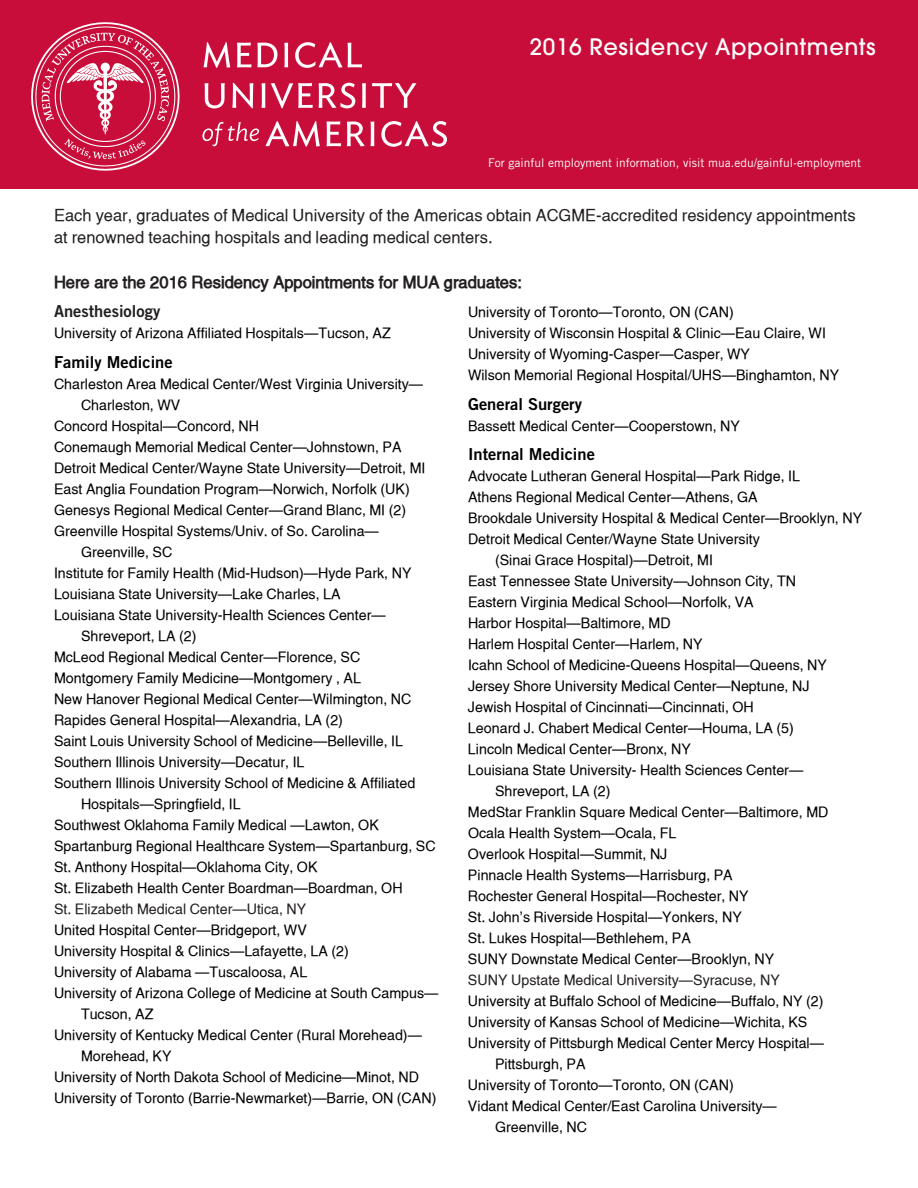
<style>
.page{position:relative;width:918px;height:1188px;background:#fff}
.page>*{position:absolute;margin:0;border:0;box-sizing:border-box;transform-origin:0 0}
.t1{font:500 22.5px "Avant Garde";letter-spacing:.03em;color:#fff}
.Intro_Text{font:16.5px/22.5px "Alps Normal";color:#231f20}
.Intro_Text-2{font:700 16.5px "Alps";color:#231f20}
.Heads{font:16.5px "Trade Gothic Bold Two";color:#000}
.Heads-2{font:16.5px "Trade Gothic Bold Two";color:#231f20}
.Listings{font:14.25px/21px "Alps Normal";color:#000}
.Listings-2{font:14.25px "Alps Normal";color:#231f20}
.answers{font:12px "Trade Gothic";color:#fff}
</style>
<div class="page">
<div style="left:0;top:0;width:918px;height:188px;background:#c80d3a"></div>
<svg style="left:31px;top:22px;width:149px;height:149px"></svg>
<svg style="left:203px;top:42px;width:27px;height:26px"></svg>
<svg style="left:237px;top:43px;width:40px;height:24px"></svg>
<svg style="left:284px;top:43px;width:4px;height:24px"></svg>
<svg style="left:295px;top:42px;width:67px;height:26px"></svg>
<svg style="left:205px;top:83px;width:20px;height:25px"></svg>
<svg style="left:232px;top:83px;width:21px;height:25px"></svg>
<svg style="left:262px;top:83px;width:3px;height:25px"></svg>
<svg style="left:271px;top:83px;width:42px;height:25px"></svg>
<svg style="left:319px;top:83px;width:36px;height:25px"></svg>
<svg style="left:362px;top:83px;width:4px;height:25px"></svg>
<svg style="left:372px;top:83px;width:44px;height:25px"></svg>
<svg style="left:202px;top:122px;width:57px;height:24px"></svg>
<svg style="left:265px;top:121px;width:55px;height:26px"></svg>
<svg style="left:327px;top:121px;width:14px;height:25px"></svg>
<svg style="left:347px;top:121px;width:18px;height:25px"></svg>
<svg style="left:371px;top:121px;width:3px;height:25px"></svg>
<svg style="left:381px;top:121px;width:66px;height:26px"></svg>
<p class="t1" style="left:530px;top:32px;width:347px">2016 Residency Appointments</p>
<p class="answers" style="left:488px;top:156px;width:374px">For gainful employment information, visit mua.edu/gainful-employment</p>
<p class="Intro_Text" style="left:54px;top:204px;width:803px">Each year, graduates of Medical University of the Americas obtain ACGME-accredited residency appointments at renowned teaching hospitals and leading medical centers.</p>
<p class="Intro_Text-2" style="left:54px;top:272px;width:469px">Here are the 2016 Residency Appointments for MUA graduates:</p>
<p class="Heads-2" style="left:54px;top:301px;width:108px">Anesthesiology</p>
<p class="Listings" style="left:54px;top:323px;width:338px">University of Arizona Affiliated Hospitals—Tucson, AZ</p>
<p class="Heads" style="left:54px;top:351px;width:120px">Family Medicine</p>
<p class="Listings" style="left:81px;top:373px;width:344px;text-indent:-27px">Charleston Area Medical Center/West Virginia University—<br>Charleston, WV</p>
<p class="Listings" style="left:54px;top:415px;width:207px">Concord Hospital—Concord, NH</p>
<p class="Listings" style="left:54px;top:436px;width:349px">Conemaugh Memorial Medical Center—Johnstown, PA</p>
<p class="Listings" style="left:54px;top:457px;width:373px">Detroit Medical Center/Wayne State University—Detroit, MI</p>
<p class="Listings" style="left:54px;top:478px;width:357px">East Anglia Foundation Program—Norwich, Norfolk (UK)</p>
<p class="Listings" style="left:54px;top:499px;width:354px">Genesys Regional Medical Center—Grand Blanc, MI (2)</p>
<p class="Listings" style="left:81px;top:520px;width:299px;text-indent:-27px">Greenville Hospital Systems/Univ. of So. Carolina—<br>Greenville, SC</p>
<p class="Listings" style="left:54px;top:562px;width:359px">Institute for Family Health (Mid-Hudson)—Hyde Park, NY</p>
<p class="Listings" style="left:54px;top:583px;width:288px">Louisiana State University—Lake Charles, LA</p>
<p class="Listings" style="left:81px;top:604px;width:306px;text-indent:-27px">Louisiana State University-Health Sciences Center—<br>Shreveport, LA (2)</p>
<p class="Listings" style="left:54px;top:646px;width:308px">McLeod Regional Medical Center—Florence, SC</p>
<p class="Listings" style="left:54px;top:667px;width:309px">Montgomery Family Medicine—Montgomery , AL</p>
<p class="Listings" style="left:54px;top:688px;width:359px">New Hanover Regional Medical Center—Wilmington, NC</p>
<p class="Listings" style="left:54px;top:709px;width:291px">Rapides General Hospital—Alexandria, LA (2)</p>
<p class="Listings" style="left:54px;top:730px;width:351px">Saint Louis University School of Medicine—Belleville, IL</p>
<p class="Listings" style="left:54px;top:751px;width:252px">Southern Illinois University—Decatur, IL</p>
<p class="Listings" style="left:81px;top:772px;width:336px;text-indent:-27px">Southern Illinois University School of Medicine &amp; Affiliated<br>Hospitals—Springfield, IL</p>
<p class="Listings" style="left:54px;top:814px;width:326px">Southwest Oklahoma Family Medical —Lawton, OK</p>
<p class="Listings" style="left:54px;top:835px;width:383px">Spartanburg Regional Healthcare System—Spartanburg, SC</p>
<p class="Listings" style="left:54px;top:856px;width:265px">St. Anthony Hospital—Oklahoma City, OK</p>
<p class="Listings" style="left:54px;top:877px;width:350px">St. Elizabeth Health Center Boardman—Boardman, OH</p>
<p class="Listings-2" style="left:54px;top:900px;width:254px">St. Elizabeth Medical Center—Utica, NY</p>
<p class="Listings" style="left:54px;top:919px;width:254px">United Hospital Center—Bridgeport, WV</p>
<p class="Listings" style="left:54px;top:940px;width:296px">University Hospital &amp; Clinics—Lafayette, LA (2)</p>
<p class="Listings" style="left:54px;top:961px;width:255px">University of Alabama —Tuscaloosa, AL</p>
<p class="Listings" style="left:81px;top:982px;width:359px;text-indent:-27px">University of Arizona College of Medicine at South Campus—<br>Tucson, AZ</p>
<p class="Listings" style="left:81px;top:1024px;width:342px;text-indent:-27px">University of Kentucky Medical Center (Rural Morehead)—<br>Morehead, KY</p>
<p class="Listings" style="left:54px;top:1066px;width:384px">University of North Dakota School of Medicine—Minot, ND<br>University of Toronto (Barrie-Newmarket)—Barrie, ON (CAN)</p>
<p class="Listings" style="left:468px;top:302px;width:267px">University of Toronto—Toronto, ON (CAN)</p>
<p class="Listings" style="left:468px;top:323px;width:359px">University of Wisconsin Hospital &amp; Clinic—Eau Claire, WI</p>
<p class="Listings" style="left:468px;top:344px;width:284px">University of Wyoming-Casper—Casper, WY</p>
<p class="Listings" style="left:468px;top:365px;width:373px">Wilson Memorial Regional Hospital/UHS—Binghamton, NY</p>
<p class="Heads" style="left:468px;top:394px;width:116px">General Surgery</p>
<p class="Listings" style="left:468px;top:415px;width:273px">Bassett Medical Center—Cooperstown, NY</p>
<p class="Heads" style="left:468px;top:444px;width:128px">Internal Medicine</p>
<p class="Listings" style="left:468px;top:465px;width:334px">Advocate Lutheran General Hospital—Park Ridge, IL</p>
<p class="Listings" style="left:468px;top:486px;width:291px">Athens Regional Medical Center—Athens, GA</p>
<p class="Listings" style="left:468px;top:507px;width:396px">Brookdale University Hospital &amp; Medical Center—Brooklyn, NY</p>
<p class="Listings" style="left:495px;top:528px;width:267px;text-indent:-27px">Detroit Medical Center/Wayne State University (Sinai Grace Hospital)—Detroit, MI</p>
<p class="Listings" style="left:468px;top:570px;width:330px">East Tennessee State University—Johnson City, TN</p>
<p class="Listings" style="left:468px;top:591px;width:287px">Eastern Virginia Medical School—Norfolk, VA</p>
<p class="Listings" style="left:468px;top:612px;width:204px">Harbor Hospital—Baltimore, MD</p>
<p class="Listings" style="left:468px;top:633px;width:236px">Harlem Hospital Center—Harlem, NY</p>
<p class="Listings" style="left:468px;top:654px;width:361px">Icahn School of Medicine-Queens Hospital—Queens, NY</p>
<p class="Listings" style="left:468px;top:675px;width:343px">Jersey Shore University Medical Center—Neptune, NJ</p>
<p class="Listings" style="left:468px;top:696px;width:287px">Jewish Hospital of Cincinnati—Cincinnati, OH</p>
<p class="Listings" style="left:468px;top:717px;width:327px">Leonard J. Chabert Medical Center—Houma, LA (5)</p>
<p class="Listings" style="left:468px;top:738px;width:224px">Lincoln Medical Center—Bronx, NY</p>
<p class="Listings" style="left:495px;top:759px;width:310px;text-indent:-27px">Louisiana State University- Health Sciences Center—<br>Shreveport, LA (2)</p>
<p class="Listings" style="left:468px;top:801px;width:362px">MedStar Franklin Square Medical Center—Baltimore, MD</p>
<p class="Listings" style="left:468px;top:822px;width:210px">Ocala Health System—Ocala, FL</p>
<p class="Listings" style="left:468px;top:843px;width:201px">Overlook Hospital—Summit, NJ</p>
<p class="Listings" style="left:468px;top:864px;width:266px">Pinnacle Health Systems—Harrisburg, PA</p>
<p class="Listings" style="left:468px;top:885px;width:282px">Rochester General Hospital—Rochester, NY</p>
<p class="Listings" style="left:468px;top:906px;width:275px">St. John’s Riverside Hospital—Yonkers, NY</p>
<p class="Listings" style="left:468px;top:927px;width:224px">St. Lukes Hospital—Bethlehem, PA</p>
<p class="Listings" style="left:468px;top:948px;width:308px">SUNY Downstate Medical Center—Brooklyn, NY</p>
<p class="Listings-2" style="left:468px;top:971px;width:313px">SUNY Upstate Medical University—Syracuse, NY</p>
<p class="Listings" style="left:468px;top:990px;width:357px">University at Buffalo School of Medicine—Buffalo, NY (2)</p>
<p class="Listings" style="left:468px;top:1011px;width:341px">University of Kansas School of Medicine—Wichita, KS</p>
<p class="Listings" style="left:495px;top:1032px;width:331px;text-indent:-27px">University of Pittsburgh Medical Center Mercy Hospital—<br>Pittsburgh, PA</p>
<p class="Listings" style="left:468px;top:1074px;width:267px">University of Toronto—Toronto, ON (CAN)</p>
<p class="Listings" style="left:495px;top:1095px;width:283px;text-indent:-27px">Vidant Medical Center/East Carolina University—<br>Greenville, NC</p>
</div>
